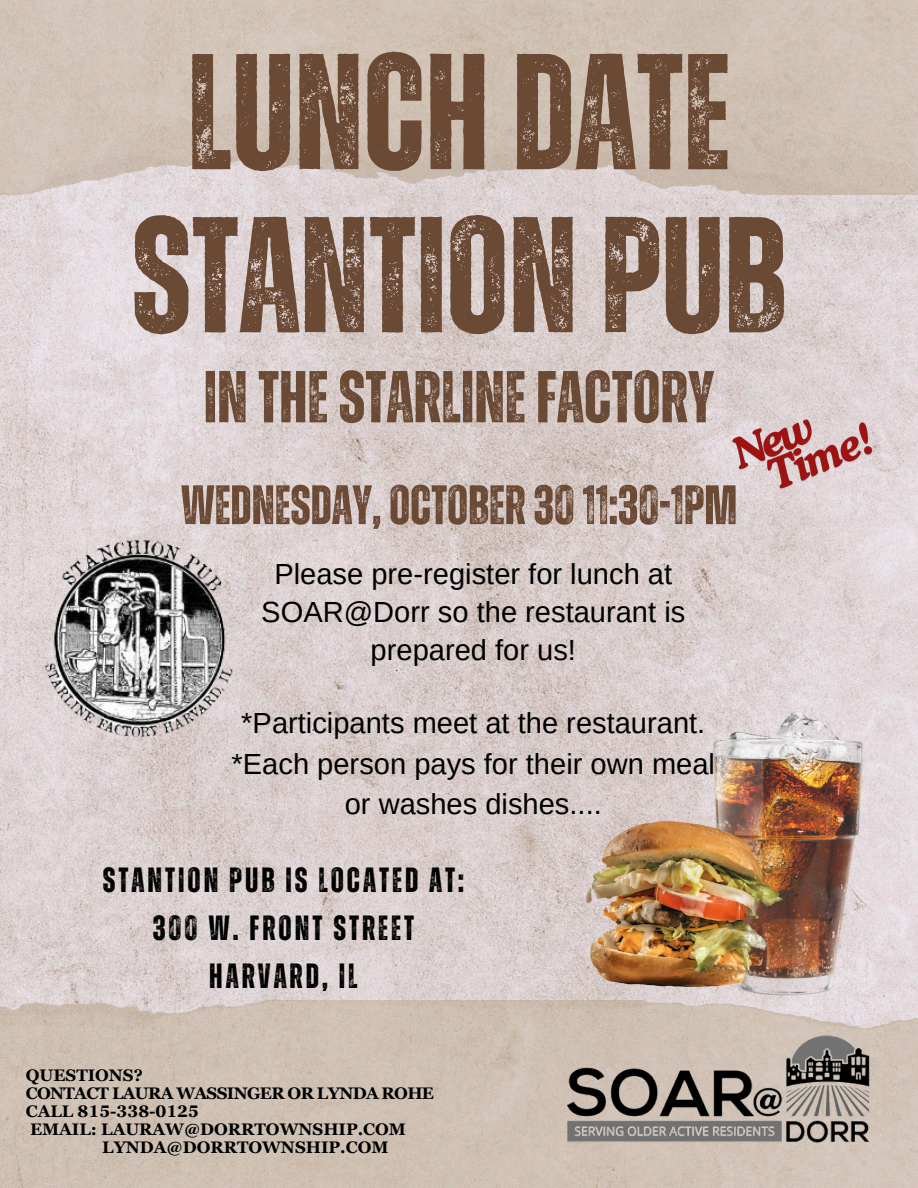
<style>
.page{position:relative;width:918px;height:1188px;background:#fff}
.page>*{position:absolute;margin:0;border:0;box-sizing:border-box;transform-origin:0 0}
.t1{font:700 164.85px/163.2px "Zuume Rough";color:#6b4a35;text-align:center}
.t2{font:700 73.35px "Zuume Rough";color:#6b4a35}
.t3{font:700 55.5px "Zuume Rough";color:#6b4a35}
.t4{font:700 34.95px/48.3px "Zuume Rough";letter-spacing:.085em;color:#000;text-align:center}
.t5{font:29.1px/38.2px "Arimo";color:#000;text-align:center}
.t6{font:700 16.8px "Georgia Pro";color:#000}
.t7{font:700 16.8px "Georgia Pro";letter-spacing:-.04em;color:#000}
</style>
<div class="page">
<img style="left:0;top:195px;width:918px;height:806px">
<img style="left:700px;top:686px;width:196px;height:315px">
<img style="left:587px;top:822px;width:196px;height:165px">
<img style="left:0;top:1001px;width:918px;height:187px">
<img style="left:0;top:0;width:918px;height:195px">
<img style="left:558px;top:1017px;width:319px;height:135px">
<img style="left:0;top:487px;width:381px;height:335px">
<img style="left:720px;top:400px;width:105px;height:81px">
<img style="left:756px;top:411px;width:129px;height:91px">
<p class="t1" style="left:132px;top:38px;width:656px">LUNCHDATE<br>STANTION PUB</p>
<p class="t2" style="left:204px;top:364px;width:512px">IN THESTARLINEFACTORY</p>
<p class="t3" style="left:181px;top:480px;width:558px">WEDNESDAY,OCTOBER3011:30-1PM</p>
<p class="t5" style="left:261px;top:555px;width:426px">Please pre-register for lunch at<br>SOAR@Dorr so the restaurant is prepared for us!</p>
<p class="t5" style="left:232px;top:703px;width:485px;line-height:40.5px">*Participants meet at the restaurant. *Each person pays for their own meal or washes dishes....</p>
<p class="t4" style="left:103px;top:857px;width:363px">STANTION PUB IS LOCATED AT:<br>300 W. FRONT STREET</p>
<p class="t4" style="left:209px;top:954px;width:150px">HARVARD, IL</p>
<h5 class="t6" style="left:26px;top:1066px;width:119px">QUESTIONS?</h5>
<h5 class="t7" style="left:26px;top:1084px;width:410px">CONTACT LAURA WASSINGER OR LYNDA ROHE</h5>
<p class="t6" style="left:26px;top:1102px;width:175px">CALL 815-338-0125</p>
<p class="t6" style="left:30px;top:1120px;width:377px">EMAIL: LAURAW@DORRTOWNSHIP.COM</p>
<h4 class="t6" style="left:102px;top:1138px;width:288px">LYNDA@DORRTOWNSHIP.COM</h4>
</div>
